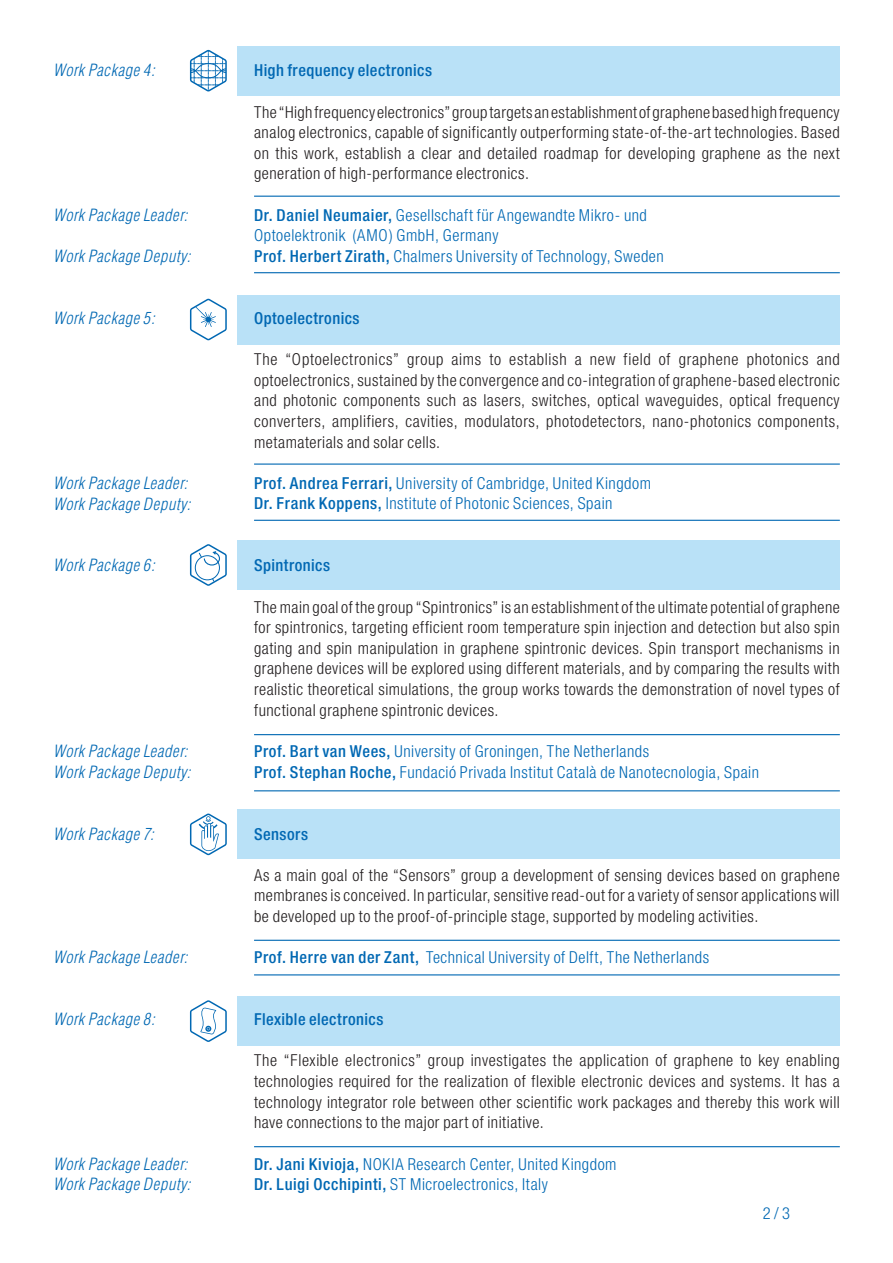
<style>
.page{position:relative;width:893px;height:1263px;background:#fff}
.page>*{position:absolute;margin:0;border:0;box-sizing:border-box;transform-origin:0 0}
.t1{font:300 condensed 16.5px/20.7px "Helvetica Neue";letter-spacing:.03em;color:#231f20;text-align:justify}
.t2{font:300 condensed 16.5px/20.7px "Helvetica Neue";letter-spacing:.03em;color:#0168b3}
.t3{font:italic 300 condensed 16.5px/20.7px "Helvetica";letter-spacing:.04em;color:#0168b3}
.t4{font:500 condensed 16.5px "Helvetica Neue";letter-spacing:.025em;color:#0168b3}
.s1{font-weight:500}
</style>
<div class="page">
<div style="left:237px;top:46px;width:603px;height:50px;background:#b9e1f7"></div>
<div style="left:237px;top:295px;width:603px;height:49px;background:#b9e1f7"></div>
<div style="left:237px;top:540px;width:603px;height:50px;background:#b9e1f7"></div>
<div style="left:237px;top:809px;width:603px;height:50px;background:#b9e1f7"></div>
<div style="left:237px;top:996px;width:603px;height:50px;background:#b9e1f7"></div>
<svg style="left:190px;top:50px;width:37px;height:41px"></svg>
<svg style="left:190px;top:299px;width:37px;height:41px"></svg>
<svg style="left:190px;top:544px;width:37px;height:42px"></svg>
<svg style="left:190px;top:813px;width:37px;height:42px"></svg>
<svg style="left:190px;top:1000px;width:37px;height:42px"></svg>
<hr style="left:254px;top:463px;width:586px;height:2px;background:#0168b3">
<hr style="left:254px;top:734px;width:586px;height:1px;background:#0168b3">
<hr style="left:254px;top:1146px;width:586px;height:1px;background:#0168b3">
<hr style="left:254px;top:940px;width:586px;height:1px;background:#0168b3">
<hr style="left:254px;top:974px;width:586px;height:1px;background:#0168b3">
<hr style="left:254px;top:196px;width:586px;height:1px;background:#0168b3">
<hr style="left:254px;top:272px;width:586px;height:1px;background:#0168b3">
<hr style="left:254px;top:520px;width:586px;height:1px;background:#0168b3">
<hr style="left:254px;top:790px;width:586px;height:1px;background:#0168b3">
<p class="t3" style="left:53px;top:60px;width:103px">Work Package 4:</p>
<p class="t3" style="left:53px;top:204px;width:136px">Work Package Leader:</p>
<p class="t3" style="left:53px;top:246px;width:139px">Work Package Deputy:</p>
<p class="t3" style="left:53px;top:307px;width:103px">Work Package 5:</p>
<p class="t3" style="left:53px;top:472px;width:139px">Work Package Leader:<br>Work Package Deputy:</p>
<p class="t3" style="left:53px;top:555px;width:103px">Work Package 6:</p>
<p class="t3" style="left:53px;top:741px;width:139px">Work Package Leader:<br>Work Package Deputy:</p>
<p class="t3" style="left:53px;top:823px;width:102px">Work Package 7:</p>
<p class="t3" style="left:53px;top:947px;width:136px">Work Package Leader:</p>
<p class="t3" style="left:53px;top:1009px;width:103px">Work Package 8:</p>
<p class="t3" style="left:53px;top:1153px;width:139px">Work Package Leader:<br>Work Package Deputy:</p>
<p class="t4" style="left:254px;top:61px;width:180px">High frequency electronics</p>
<p class="t1" style="left:254px;top:101px;width:587px">The “High frequency electronics” group targets an establishment of graphene based high frequency analog electronics, capable of significantly outperforming state-of-the-art technologies. Based on this work, establish a clear and detailed roadmap for developing graphene as the next generation of high-performance electronics.</p>
<p class="t2" style="left:254px;top:204px;width:411px"><span class="s1">Dr. Daniel Neumaier,</span> Gesellschaft für Angewandte Mikro- und<br>Optoelektronik (AMO) GmbH, Germany<br><span class="s1">Prof. Herbert Zirath,</span> Chalmers University of Technology, Sweden</p>
<p class="t4" style="left:254px;top:308px;width:107px">Optoelectronics</p>
<p class="t1" style="left:254px;top:349px;width:587px">The “Optoelectronics” group aims to establish a new field of graphene photonics and optoelectronics, sustained by the convergence and co-integration of graphene-based electronic and photonic components such as lasers, switches, optical waveguides, optical frequency converters, amplifiers, cavities, modulators, photodetectors, nano-photonics components, metamaterials and solar cells.</p>
<p class="t2" style="left:254px;top:472px;width:398px"><span class="s1">Prof. Andrea Ferrari,</span> University of Cambridge, United Kingdom<br><span class="s1">Dr. Frank Koppens,</span> Institute of Photonic Sciences, Spain</p>
<p class="t4" style="left:254px;top:556px;width:78px">Spintronics</p>
<p class="t1" style="left:254px;top:596px;width:587px">The main goal of the group “Spintronics” is an establishment of the ultimate potential of graphene for spintronics, targeting efficient room temperature spin injection and detection but also spin gating and spin manipulation in graphene spintronic devices. Spin transport mechanisms in graphene devices will be explored using different materials, and by comparing the results with realistic theoretical simulations, the group works towards the demonstration of novel types of functional graphene spintronic devices.</p>
<p class="t2" style="left:254px;top:741px;width:506px"><span class="s1">Prof. Bart van Wees,</span> University of Groningen, The Netherlands<br><span class="s1">Prof. Stephan Roche,</span> Fundació Privada Institut Català de Nanotecnologia, Spain</p>
<p class="t4" style="left:254px;top:824px;width:56px">Sensors</p>
<p class="t1" style="left:254px;top:864px;width:587px">As a main goal of the “Sensors” group a development of sensing devices based on graphene membranes is conceived. In particular, sensitive read-out for a variety of sensor applications will be developed up to the proof-of-principle stage, supported by modeling activities.</p>
<p class="t2" style="left:254px;top:947px;width:457px"><span class="s1">Prof. Herre van der Zant,</span> Technical University of Delft, The Netherlands</p>
<p class="t4" style="left:254px;top:1009px;width:131px">Flexible electronics</p>
<p class="t1" style="left:254px;top:1050px;width:587px">The “Flexible electronics” group investigates the application of graphene to key enabling technologies required for the realization of flexible electronic devices and systems. It has a technology integrator role between other scientific work packages and thereby this work will have connections to the major part of initiative.</p>
<p class="t2" style="left:254px;top:1153px;width:364px"><span class="s1">Dr. Jani Kivioja,</span> NOKIA Research Center, United Kingdom<br><span class="s1">Dr. Luigi Occhipinti,</span> ST Microelectronics, Italy</p>
<p class="t2" style="left:763px;top:1203px;width:29px">2 / 3</p>
</div>
